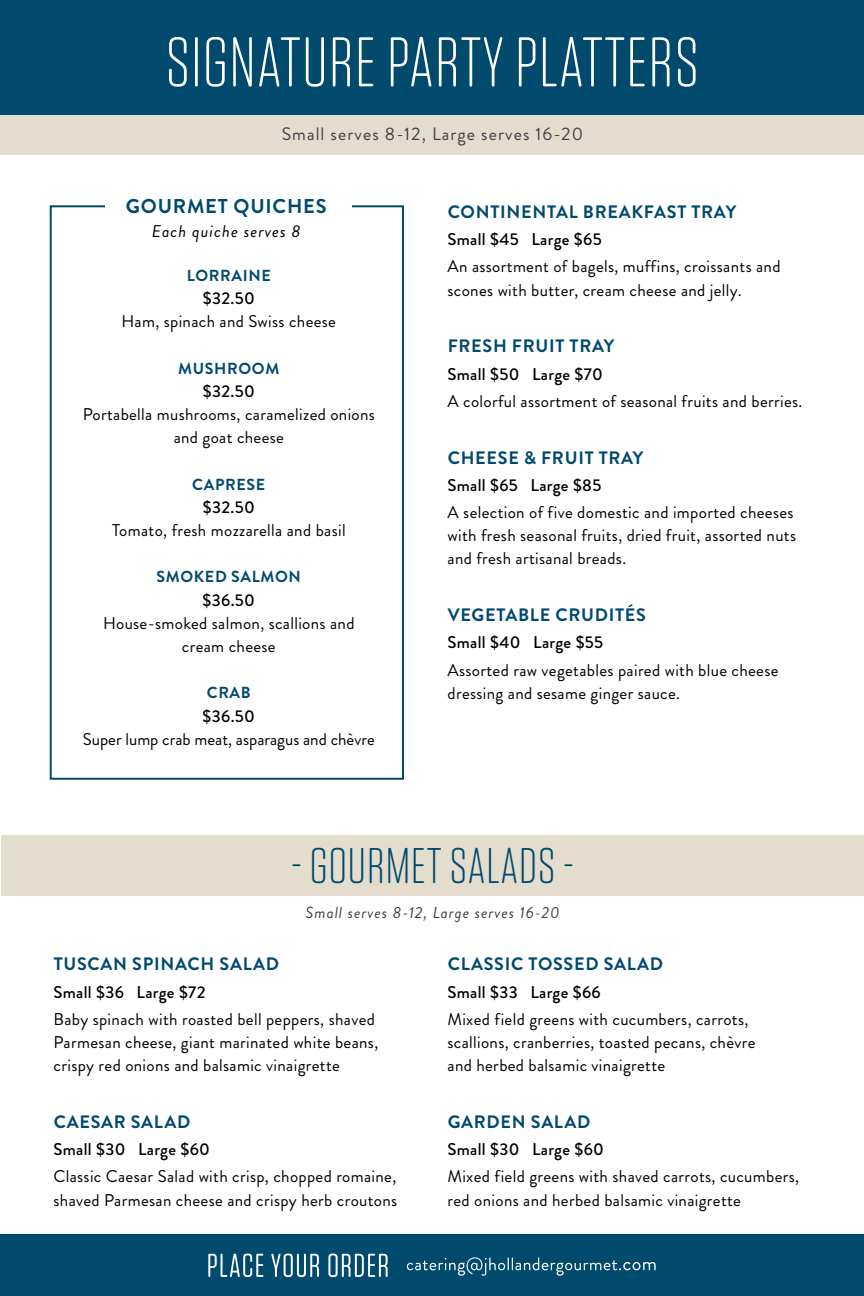
<style>
.page{position:relative;width:864px;height:1296px;background:#fff}
.page>*{position:absolute;margin:0;border:0;box-sizing:border-box;transform-origin:0 0}
.t1{font:300 70px "Tungsten Rounded";letter-spacing:.02em;color:#fff}
.t2{font:300 50px "Tungsten Rounded";letter-spacing:.02em;color:#004a6e}
.t3{font:700 20px "Brandon Grotesque";letter-spacing:.04em;color:#004a6e}
.t4{font:700 18px "Brandon Grotesque";letter-spacing:.04em;color:#004a6e}
.t5{font:18px "Brandon Grotesque";letter-spacing:.06em;color:#414141}
.t6{font:17px/23.2px "Brandon Grotesque";letter-spacing:.02em;color:#000}
.t7{font:500 17px "Brandon Grotesque";letter-spacing:.02em;color:#000}
.t8{font:17px "Brandon Grotesque";color:#000}
.t9{font:italic 17px "Brandon Grotesque";letter-spacing:.06em;color:#000}
.t10{font:700 16px "Brandon Grotesque";letter-spacing:.04em;color:#004a6e}
.t11{font:italic 16px "Brandon Grotesque";letter-spacing:.06em;color:#414141}
</style>
<div class="page">
<div style="left:0;top:1235px;width:864px;height:61px;background:#004a6e"></div>
<svg style="left:208px;top:1254px;width:180px;height:23px"></svg>
<svg style="left:407px;top:1257px;width:249px;height:19px"></svg>
<div style="left:0;top:0;width:864px;height:115px;background:#004a6e"></div>
<div style="left:0;top:115px;width:864px;height:40px;background:#e4ddce"></div>
<div style="left:50px;top:205px;width:354px;height:575px;border:2px solid #004a6e"></div>
<div style="left:105px;top:193px;width:246px;height:24px;background:#fff"></div>
<div style="left:1px;top:835px;width:863px;height:61px;background:#e4ddce"></div>
<h1 class="t1" style="left:166px;top:26px;width:534px">SIGNATURE PARTY PLATTERS</h1>
<p class="t5" style="left:282px;top:121px;width:303px">Small serves 8-12, Large serves 16-20</p>
<p class="t3" style="left:126px;top:192px;width:202px">GOURMET QUICHES</p>
<p class="t9" style="left:152px;top:219px;width:150px">Each quiche serves 8</p>
<p class="t10" style="left:187px;top:264px;width:85px">LORRAINE</p>
<p class="t7" style="left:203px;top:286px;width:54px">$32.50</p>
<p class="t6" style="left:122px;top:310px;width:216px">Ham, spinach and Swiss cheese</p>
<p class="t10" style="left:178px;top:357px;width:103px">MUSHROOM</p>
<p class="t7" style="left:203px;top:379px;width:54px">$32.50</p>
<p class="t6" style="left:83px;top:403px;width:294px;text-align:center">Portabella mushrooms, caramelized onions and goat cheese</p>
<p class="t10" style="left:192px;top:473px;width:75px">CAPRESE</p>
<p class="t7" style="left:203px;top:495px;width:54px">$32.50</p>
<p class="t6" style="left:112px;top:519px;width:235px">Tomato, fresh mozzarella and basil</p>
<p class="t10" style="left:157px;top:566px;width:146px">SMOKED SALMON</p>
<p class="t7" style="left:203px;top:588px;width:54px">$36.50</p>
<p class="t6" style="left:103px;top:612px;width:253px;text-align:center">House-smoked salmon, scallions and cream cheese</p>
<p class="t10" style="left:207px;top:682px;width:45px">CRAB</p>
<p class="t7" style="left:203px;top:704px;width:54px">$36.50</p>
<p class="t8" style="left:83px;top:727px;width:293px">Super lump crab meat, asparagus and chèvre</p>
<p class="t4" style="left:448px;top:199px;width:290px">CONTINENTAL BREAKFAST TRAY</p>
<p class="t7" style="left:448px;top:228px;width:156px">Small $45 Large $65</p>
<p class="t6" style="left:448px;top:255px;width:335px">An assortment of bagels, muffins, croissants and scones with butter, cream cheese and jelly.</p>
<p class="t4" style="left:448px;top:334px;width:168px">FRESH FRUIT TRAY</p>
<p class="t7" style="left:448px;top:362px;width:157px">Small $50 Large $70</p>
<p class="t6" style="left:448px;top:390px;width:356px">A colorful assortment of seasonal fruits and berries.</p>
<p class="t4" style="left:448px;top:445px;width:197px">CHEESE &amp; FRUIT TRAY</p>
<p class="t7" style="left:448px;top:473px;width:155px">Small $65 Large $85</p>
<p class="t6" style="left:448px;top:501px;width:350px">A selection of five domestic and imported cheeses with fresh seasonal fruits, dried fruit, assorted nuts and fresh artisanal breads.</p>
<p class="t4" style="left:448px;top:602px;width:200px">VEGETABLE CRUDITÉS</p>
<p class="t7" style="left:448px;top:631px;width:157px">Small $40 Large $55</p>
<p class="t6" style="left:448px;top:658px;width:333px">Assorted raw vegetables paired with blue cheese dressing and sesame ginger sauce.</p>
<h2 class="t2" style="left:291px;top:840px;width:285px">- GOURMET SALADS -</h2>
<p class="t11" style="left:306px;top:901px;width:256px">Small serves 8-12, Large serves 16-20</p>
<p class="t4" style="left:54px;top:952px;width:227px">TUSCAN SPINACH SALAD</p>
<p class="t7" style="left:54px;top:980px;width:153px">Small $36 Large $72</p>
<p class="t6" style="left:54px;top:1008px;width:326px">Baby spinach with roasted bell peppers, shaved<br>Parmesan cheese, giant marinated white beans, crispy red onions and balsamic vinaigrette</p>
<p class="t4" style="left:54px;top:1109px;width:138px">CAESAR SALAD</p>
<p class="t7" style="left:54px;top:1138px;width:158px">Small $30 Large $60</p>
<p class="t6" style="left:54px;top:1165px;width:345px">Classic Caesar Salad with crisp, chopped romaine, shaved Parmesan cheese and crispy herb croutons</p>
<p class="t4" style="left:448px;top:952px;width:217px">CLASSIC TOSSED SALAD</p>
<p class="t7" style="left:448px;top:980px;width:155px">Small $33 Large $66</p>
<p class="t6" style="left:448px;top:1008px;width:310px">Mixed field greens with cucumbers, carrots, scallions, cranberries, toasted pecans, chèvre and herbed balsamic vinaigrette</p>
<p class="t4" style="left:448px;top:1109px;width:144px">GARDEN SALAD</p>
<p class="t7" style="left:448px;top:1138px;width:158px">Small $30 Large $60</p>
<p class="t6" style="left:448px;top:1165px;width:353px">Mixed field greens with shaved carrots, cucumbers, red onions and herbed balsamic vinaigrette</p>
</div>
